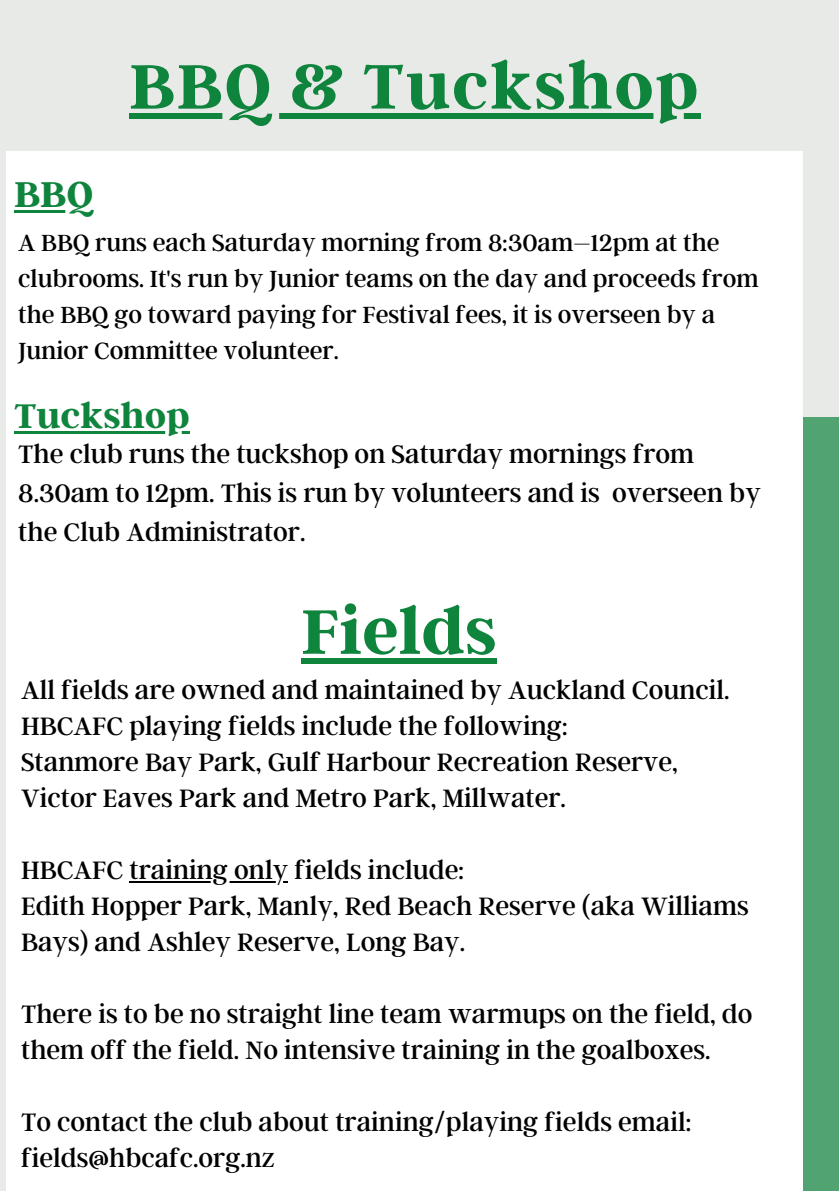
<style>
.page{position:relative;width:839px;height:1191px;background:#fff}
.page>*{position:absolute;margin:0;border:0;box-sizing:border-box;transform-origin:0 0}
.t1{font:700 70px "Argent CF";letter-spacing:.025em;color:#0f843d}
.t2{font:700 40px "Argent CF";color:#0f843d}
.t3{font:700 38px "Argent CF";color:#0f843d}
.t4{font:28px/36px "Argent CF";color:#000}
.t5{font:26px/36px "Argent CF";color:#000}
</style>
<div class="page">
<div style="left:0;top:0;width:838px;height:1191px;background:#e8eae8"></div>
<div style="left:274px;top:417px;width:564px;height:774px;background:#51a371"></div>
<div style="left:6px;top:151px;width:796px;height:1040px;background:#fff"></div>
<svg style="left:129px;top:113px;width:571px;height:6px;background:#309357"></svg>
<div style="left:301px;top:658px;width:195px;height:6px;background:#0f843d"></div>
<hr style="left:14px;top:210px;width:79px;height:3px;background:#0f843d">
<hr style="left:14px;top:431px;width:176px;height:3px;background:#0f843d">
<hr style="left:129px;top:881px;width:159px;height:1px;background:#000">
<h2 class="t2" style="left:14px;top:168px;width:81px">BBQ</h2>
<h1 class="t1" style="left:129px;top:41px;width:571px">BBQ &amp; Tuckshop</h1>
<p class="t5" style="left:18px;top:224px;width:742px">A BBQ runs each Saturday morning from 8:30am–12pm at the clubrooms. It's run by Junior teams on the day and proceeds from the BBQ go toward paying for Festival fees, it is overseen by a Junior Committee volunteer.</p>
<h3 class="t3" style="left:14px;top:391px;width:177px">Tuckshop</h3>
<p class="t4" style="left:18px;top:433px;width:744px;line-height:39px">The club runs the tuckshop on Saturday mornings from<br>8.30am to 12pm. This is run by volunteers and is overseen by the Club Administrator.</p>
<h1 class="t1" style="left:301px;top:586px;width:197px">Fields</h1>
<p class="t4" style="left:21px;top:671px;width:710px">All fields are owned and maintained by Auckland Council.<br>HBCAFC playing fields include the following:<br>Stanmore Bay Park, Gulf Harbour Recreation Reserve, Victor Eaves Park and Metro Park, Millwater.</p>
<p class="t4" style="left:21px;top:851px;width:729px">HBCAFC training only fields include:<br>Edith Hopper Park, Manly, Red Beach Reserve (aka Williams<br>Bays) and Ashley Reserve, Long Bay.</p>
<p class="t4" style="left:21px;top:995px;width:733px">There is to be no straight line team warmups on the field, do them off the field. No intensive training in the goalboxes.</p>
<p class="t4" style="left:21px;top:1103px;width:672px">To contact the club about training/playing fields email: fields@hbcafc.org.nz</p>
</div>
